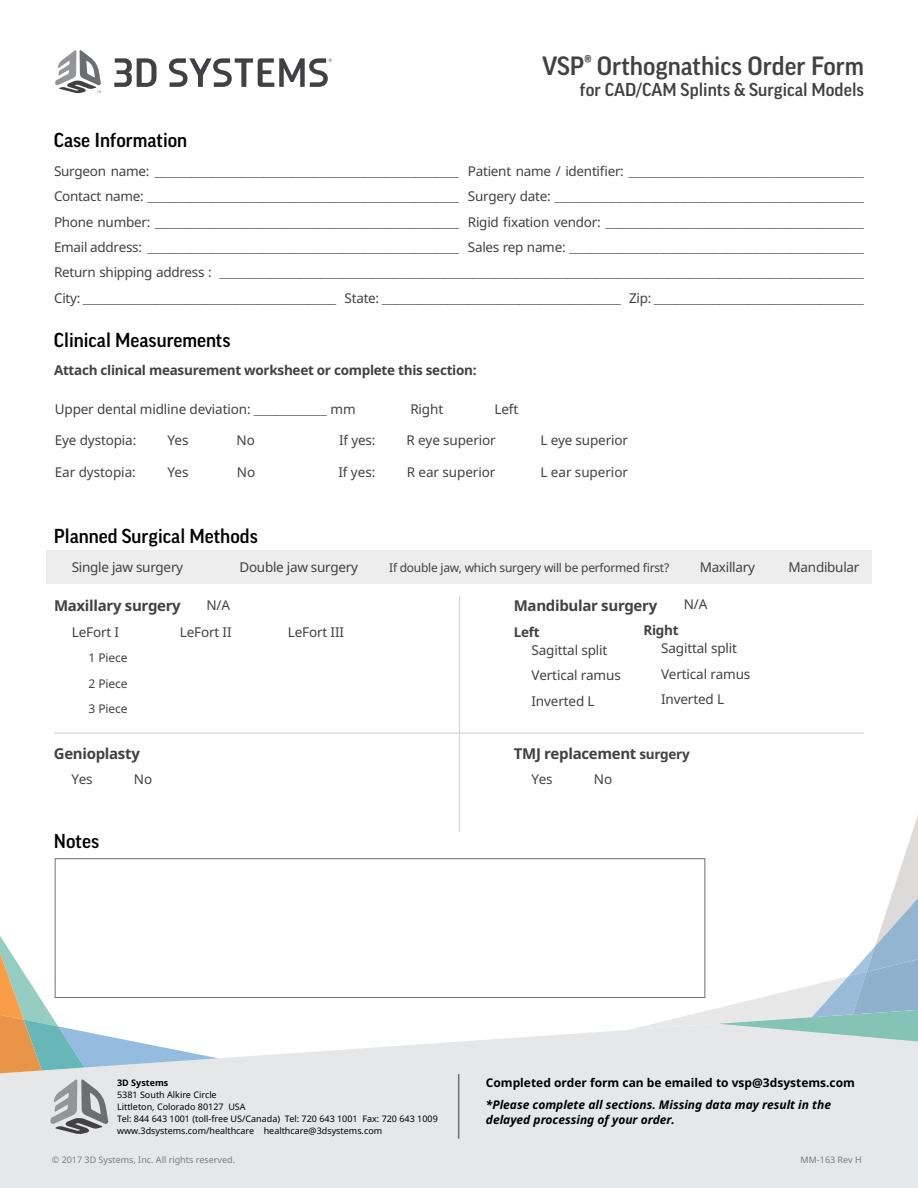
<style>
.page{position:relative;width:918px;height:1188px;background:#fff}
.page>*{position:absolute;margin:0;border:0;box-sizing:border-box;transform-origin:0 0}
.t1{font:500 25.5px "Good Pro";color:#414042}
.t2{font:500 19.5px "Good Pro";color:#000}
.t3{font:500 18px "Good Pro";color:#414042}
.t4{font:700 15px "Noto Sans";letter-spacing:-.02em;color:#414042}
.t5{font:13.5px/25.5px "Helvetica";color:#414042;text-align:justify}
.t6{font:13.5px/25.5px "Noto Sans";letter-spacing:-.01em;color:#414042}
.t7{font:700 13.5px "Noto Sans";letter-spacing:-.02em;color:#414042}
.t8{font:italic 700 12px/15px "Noto Sans";color:#000}
.t9{font:12px/25.5px "Noto Sans";letter-spacing:-.02em;color:#414042;text-align:justify}
.t10{font:700 12px "Noto Sans";color:#000}
.t11{font:9px/12px "Noto Sans";color:#000}
.t12{font:9px "Noto Sans";color:#7b7c7f}
.t13{font:700 9px "Noto Sans";color:#000}
.s1{font-family:"Noto Sans"}
.s2{font-family:"Helvetica"}
.s3{font-size:13.5px}
</style>
<div class="page">
<div style="left:0;top:1030px;width:918px;height:158px;background:#e6e7e8"></div>
<svg style="left:0;top:936px;width:218px;height:137px"></svg>
<svg style="left:628px;top:815px;width:290px;height:226px"></svg>
<svg style="left:50px;top:1079px;width:59px;height:55px;background:#adaeb0"></svg>
<svg style="left:55px;top:50px;width:46px;height:43px"></svg>
<svg style="left:114px;top:58px;width:42px;height:29px"></svg>
<svg style="left:169px;top:58px;width:163px;height:29px"></svg>
<hr style="left:458px;top:1074px;width:1px;height:65px;background:#6d6e71">
<div style="left:46px;top:550px;width:826px;height:33px;background:#ededee"></div>
<div style="left:55px;top:858px;width:650px;height:140px;border:1px solid #6d6e71"></div>
<hr style="left:459px;top:597px;width:1px;height:235px;background:#d1d3d4">
<hr style="left:54px;top:733px;width:810px;height:1px;background:#d1d3d4">
<h2 class="t2" style="left:54px;top:129px;width:135px">Case Information</h2>
<h1 class="t1" style="left:542px;top:51px;width:323px">VSP® Orthognathics Order Form</h1>
<h3 class="t3" style="left:580px;top:79px;width:286px">for CAD/CAM Splints &amp; Surgical Models</h3>
<p class="t5" style="left:54px;top:159px;width:811px;text-align:right"><span class="s1">Patient name / identifier:</span> ________________________________<br><span class="s1">Surgery date:</span> ___________________________________________<br><span class="s1">Rigid fixation vendor:</span> ____________________________________<br><span class="s1">Sales rep name:</span> _________________________________________<br><span class="s1">Return shipping address :</span> _________________________________________________________________________________________ <span class="s1">City:</span> ___________________________________ <span class="s1">State:</span> _________________________________ <span class="s1">Zip:</span> _____________________________</p>
<p class="t5" style="left:54px;top:159px;width:406px"><span class="s1">Surgeon name:</span> __________________________________________ <span class="s1">Contact name:</span> ___________________________________________ <span class="s1">Phone number:</span> __________________________________________ <span class="s1">Email address:</span> ___________________________________________</p>
<h2 class="t2" style="left:54px;top:329px;width:178px">Clinical Measurements</h2>
<p class="t7" style="left:54px;top:361px;width:424px">Attach clinical measurement worksheet or complete this section:</p>
<p class="t6" style="left:55px;top:396px;width:302px">Upper dental midline deviation: <span class="s2">__________</span> mm</p>
<p class="t6" style="left:410px;top:396px;width:34px">Right</p>
<p class="t6" style="left:495px;top:396px;width:25px">Left</p>
<p class="t6" style="left:55px;top:427px;width:83px">Eye dystopia:</p>
<p class="t6" style="left:167px;top:427px;width:23px">Yes</p>
<p class="t6" style="left:237px;top:427px;width:20px">No</p>
<p class="t6" style="left:339px;top:427px;width:38px">If yes:</p>
<p class="t6" style="left:407px;top:427px;width:91px">R eye superior</p>
<p class="t6" style="left:540px;top:427px;width:89px">L eye superior</p>
<p class="t6" style="left:55px;top:459px;width:83px">Ear dystopia:</p>
<p class="t6" style="left:167px;top:459px;width:23px">Yes</p>
<p class="t6" style="left:237px;top:459px;width:20px">No</p>
<p class="t6" style="left:338px;top:459px;width:38px">If yes:</p>
<p class="t6" style="left:407px;top:459px;width:90px">R ear superior</p>
<p class="t6" style="left:541px;top:459px;width:89px">L ear superior</p>
<h2 class="t2" style="left:54px;top:525px;width:206px">Planned Surgical Methods</h2>
<p class="t6" style="left:72px;top:554px;width:113px">Single jaw surgery</p>
<p class="t6" style="left:240px;top:554px;width:120px">Double jaw surgery</p>
<p class="t9" style="left:389px;top:554px;width:282px">If double jaw, which surgery will be performed first?</p>
<p class="t6" style="left:700px;top:554px;width:57px">Maxillary</p>
<p class="t6" style="left:789px;top:554px;width:72px">Mandibular</p>
<p class="t6" style="left:206px;top:592px;width:25px">N/A</p>
<p class="t6" style="left:684px;top:591px;width:25px">N/A</p>
<p class="t4" style="left:54px;top:595px;width:128px">Maxillary surgery</p>
<p class="t6" style="left:72px;top:619px;width:49px">LeFort I</p>
<p class="t6" style="left:180px;top:619px;width:53px">LeFort II</p>
<p class="t6" style="left:288px;top:619px;width:58px">LeFort III</p>
<p class="t9" style="left:89px;top:645px;width:40px">1 Piece 2 Piece 3 Piece</p>
<p class="t4" style="left:514px;top:595px;width:145px">Mandibular surgery</p>
<p class="t7" style="left:514px;top:622px;width:27px">Left</p>
<p class="t6" style="left:532px;top:637px;width:91px">Sagittal split<br>Vertical ramus<br>Inverted L</p>
<p class="t7" style="left:643px;top:621px;width:37px">Right</p>
<p class="t6" style="left:661px;top:635px;width:91px">Sagittal split<br>Vertical ramus<br>Inverted L</p>
<p class="t4" style="left:54px;top:742px;width:88px">Genioplasty</p>
<p class="t6" style="left:72px;top:766px;width:23px">Yes</p>
<p class="t6" style="left:134px;top:766px;width:20px">No</p>
<h2 class="t2" style="left:54px;top:830px;width:47px">Notes</h2>
<p class="t4" style="left:514px;top:742px;width:177px">TMJ replacement <span class="s3">surgery</span></p>
<p class="t6" style="left:532px;top:766px;width:23px">Yes</p>
<p class="t6" style="left:594px;top:766px;width:20px">No</p>
<p class="t13" style="left:117px;top:1077px;width:53px">3D Systems</p>
<p class="t11" style="left:117px;top:1089px;width:322px">5381 South Alkire Circle<br>Littleton, Colorado 80127 USA<br>Tel: 844 643 1001 (toll-free US/Canada) Tel: 720 643 1001 Fax: 720 643 1009 www.3dsystems.com/healthcare healthcare@3dsystems.com</p>
<p class="t10" style="left:486px;top:1074px;width:371px">Completed order form can be emailed to vsp@3dsystems.com</p>
<p class="t8" style="left:486px;top:1097px;width:347px">*Please complete all sections. Missing data may result in the delayed processing of your order.</p>
<p class="t12" style="left:52px;top:1153px;width:185px">© 2017 3D Systems, Inc. All rights reserved.</p>
<p class="t12" style="left:801px;top:1153px;width:63px">MM-163 Rev H</p>
</div>
